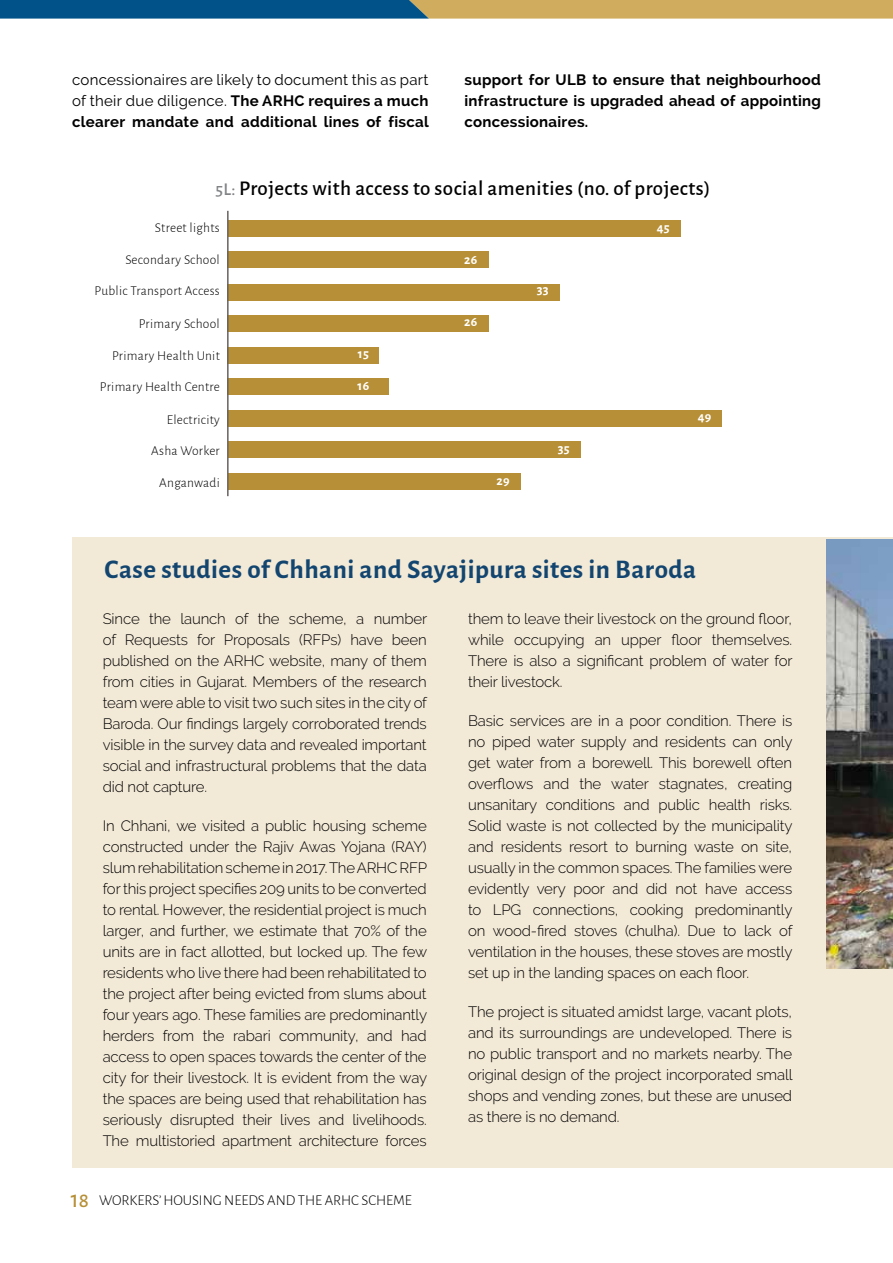
<style>
.page{position:relative;width:893px;height:1263px;background:#fff}
.page>*{position:absolute;margin:0;border:0;box-sizing:border-box;transform-origin:0 0}
.t1{font:700 27px "Alegreya Sans";letter-spacing:.02em;color:#12456f}
.t2{font:500 21px "Alegreya Sans";letter-spacing:.02em;color:#000}
.t3{font:300 15px/21px "Raleway";letter-spacing:-.01em;color:#000;text-align:justify}
.t4{font:15px/21px "Raleway";letter-spacing:.02em;color:#000;text-align:justify}
.t5{font:700 15px/21px "Raleway";letter-spacing:.02em;color:#000;text-align:justify}
.t6{font:300 15px "Alegreya Sans";letter-spacing:-.005em;color:#000}
.t7{font:300 13.5px "Alegreya Sans";letter-spacing:.02em;color:#000}
.t8{font:700 13.5px "Alegreya Sans";letter-spacing:.02em;color:#fff}
.s1{font-weight:700}
.s2{font-size:18px;color:#808285}
.s3{font-weight:500;font-size:21px;color:#b68f36}
</style>
<div class="page">
<svg style="left:0;top:0;width:893px;height:19px;background:#718574"></svg>
<div style="left:228px;top:220px;width:453px;height:17px;background:#b68f36"></div>
<div style="left:228px;top:251px;width:261px;height:17px;background:#b68f36"></div>
<div style="left:228px;top:315px;width:261px;height:17px;background:#b68f36"></div>
<div style="left:228px;top:347px;width:151px;height:17px;background:#b68f36"></div>
<div style="left:228px;top:378px;width:161px;height:17px;background:#b68f36"></div>
<div style="left:228px;top:410px;width:494px;height:17px;background:#b68f36"></div>
<div style="left:228px;top:284px;width:332px;height:17px;background:#b68f36"></div>
<div style="left:228px;top:441px;width:352px;height:17px;background:#b68f36"></div>
<div style="left:228px;top:473px;width:292px;height:17px;background:#b68f36"></div>
<hr style="left:227px;top:211px;width:2px;height:285px;background:#69615d">
<div style="left:72px;top:538px;width:821px;height:630px;background:#f3e9d7"></div>
<img style="left:826px;top:539px;width:67px;height:430px">
<p class="t4" style="left:72px;top:70px;width:358px">concessionaires are likely to document this as part of their due diligence. <span class="s1">The ARHC requires a much clearer mandate and additional lines of fiscal</span></p>
<p class="t5" style="left:464px;top:70px;width:358px">support for ULB to ensure that neighbourhood infrastructure is upgraded ahead of appointing concessionaires.</p>
<h2 class="t2" style="left:215px;top:173px;width:496px"><span class="s2">5L:</span> Projects with access to social amenities (no. of projects)</h2>
<p class="t7" style="left:155px;top:219px;width:67px">Street lights</p>
<p class="t7" style="left:125px;top:251px;width:96px">Secondary School</p>
<p class="t7" style="left:95px;top:282px;width:127px">Public Transport Access</p>
<p class="t7" style="left:139px;top:315px;width:83px">Primary School</p>
<p class="t7" style="left:112px;top:347px;width:109px">Primary Health Unit</p>
<p class="t7" style="left:100px;top:378px;width:121px">Primary Health Centre</p>
<p class="t7" style="left:167px;top:411px;width:55px">Electricity</p>
<p class="t7" style="left:151px;top:442px;width:70px">Asha Worker</p>
<p class="t7" style="left:159px;top:474px;width:62px">Anganwadi</p>
<p class="t8" style="left:657px;top:217px;width:14px">45</p>
<p class="t8" style="left:464px;top:250px;width:15px">26</p>
<p class="t8" style="left:537px;top:280px;width:13px">33</p>
<p class="t8" style="left:464px;top:312px;width:15px">26</p>
<p class="t8" style="left:358px;top:344px;width:12px">15</p>
<p class="t8" style="left:358px;top:376px;width:13px">16</p>
<p class="t8" style="left:698px;top:406px;width:15px">49</p>
<p class="t8" style="left:558px;top:439px;width:13px">35</p>
<p class="t8" style="left:496px;top:470px;width:15px">29</p>
<h1 class="t1" style="left:105px;top:550px;width:593px">Case studies of Chhani and Sayajipura sites in Baroda</h1>
<p class="t3" style="left:103px;top:608px;width:326px">Since the launch of the scheme, a number of Requests for Proposals (RFPs) have been published on the ARHC website, many of them from cities in Gujarat. Members of the research team were able to visit two such sites in the city of Baroda. Our findings largely corroborated trends visible in the survey data and revealed important social and infrastructural problems that the data did not capture.</p>
<p class="t3" style="left:103px;top:815px;width:326px">In Chhani, we visited a public housing scheme constructed under the Rajiv Awas Yojana (RAY) slum rehabilitation scheme in 2017. The ARHC RFP for this project specifies 209 units to be converted to rental. However, the residential project is much larger, and further, we estimate that 70% of the units are in fact allotted, but locked up. The few residents who live there had been rehabilitated to the project after being evicted from slums about four years ago. These families are predominantly herders from the rabari community, and had access to open spaces towards the center of the city for their livestock. It is evident from the way the spaces are being used that rehabilitation has seriously disrupted their lives and livelihoods.<br>The multistoried apartment architecture forces</p>
<p class="t3" style="left:468px;top:608px;width:326px">them to leave their livestock on the ground floor, while occupying an upper floor themselves.<br>There is also a significant problem of water for their livestock.</p>
<p class="t3" style="left:468px;top:710px;width:326px">Basic services are in a poor condition. There is no piped water supply and residents can only get water from a borewell. This borewell often overflows and the water stagnates, creating unsanitary conditions and public health risks.<br>Solid waste is not collected by the municipality and residents resort to burning waste on site, usually in the common spaces. The families were evidently very poor and did not have access to LPG connections, cooking predominantly on wood-fired stoves (chulha). Due to lack of ventilation in the houses, these stoves are mostly set up in the landing spaces on each floor.</p>
<p class="t3" style="left:468px;top:1001px;width:326px">The project is situated amidst large, vacant plots, and its surroundings are undeveloped. There is no public transport and no markets nearby. The original design of the project incorporated small shops and vending zones, but these are unused as there is no demand.</p>
<p class="t6" style="left:71px;top:1191px;width:343px"><span class="s3">18</span> WORKERS’ HOUSING NEEDS AND THE ARHC SCHEME</p>
</div>
